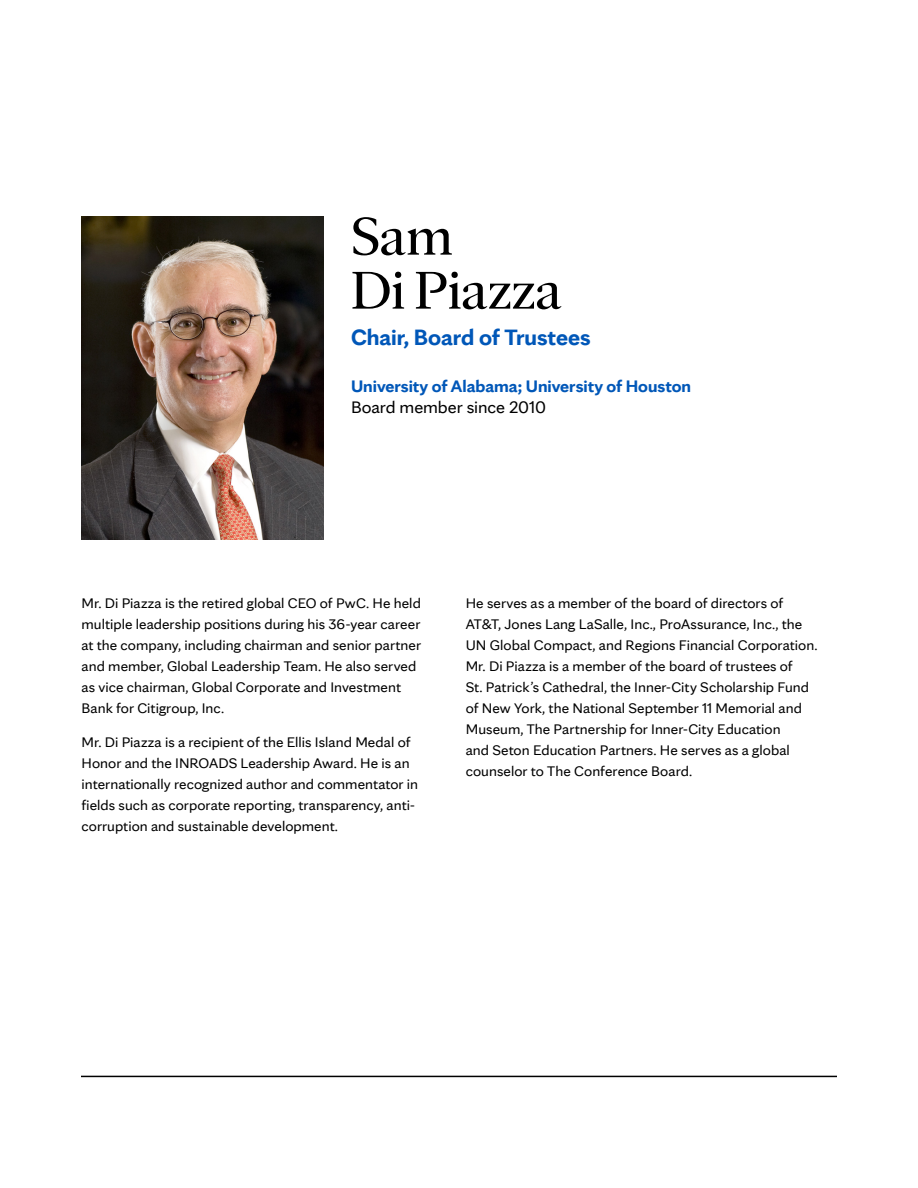
<style>
.page{position:relative;width:918px;height:1188px;background:#fff}
.page>*{position:absolute;margin:0;border:0;box-sizing:border-box;transform-origin:0 0}
.t1{font:57px/54px "Mayo Clinic Serif Display";color:#000}
.t2{font:700 24px "Mayo Clinic Sans";color:#0057b8}
.t3{font:700 18px/21px "Mayo Clinic Sans";color:#0057b8}
.t4{font:15px/21px "Mayo Clinic Sans";letter-spacing:.005em;color:#000}
.s1{font-weight:400;color:#000}
</style>
<div class="page">
<hr style="left:81px;top:1076px;width:756px;height:1px;background:#000">
<img style="left:81px;top:216px;width:243px;height:324px">
<p class="t1" style="left:351px;top:203px;width:212px">Sam<br>Di Piazza</p>
<p class="t2" style="left:351px;top:318px;width:241px">Chair, Board of Trustees</p>
<p class="t3" style="left:351px;top:373px;width:342px">University of Alabama; University of Houston<br><span class="s1">Board member since 2010</span></p>
<p class="t4" style="left:82px;top:591px;width:341px">Mr. Di Piazza is the retired global CEO of PwC. He held multiple leadership positions during his 36-year career at the company, including chairman and senior partner and member, Global Leadership Team. He also served as vice chairman, Global Corporate and Investment Bank for Citigroup, Inc.</p>
<p class="t4" style="left:82px;top:730px;width:338px">Mr. Di Piazza is a recipient of the Ellis Island Medal of Honor and the INROADS Leadership Award. He is an internationally recognized author and commentator in fields such as corporate reporting, transparency, anti&shy;corruption and sustainable development.</p>
<p class="t4" style="left:466px;top:591px;width:353px">He serves as a member of the board of directors of AT&amp;T, Jones Lang LaSalle, Inc., ProAssurance, Inc., the UN Global Compact, and Regions Financial Corporation.<br>Mr. Di Piazza is a member of the board of trustees of<br>St. Patrick’s Cathedral, the Inner-City Scholarship Fund of New York, the National September 11 Memorial and Museum, The Partnership for Inner-City Education<br>and Seton Education Partners. He serves as a global counselor to The Conference Board.</p>
</div>
